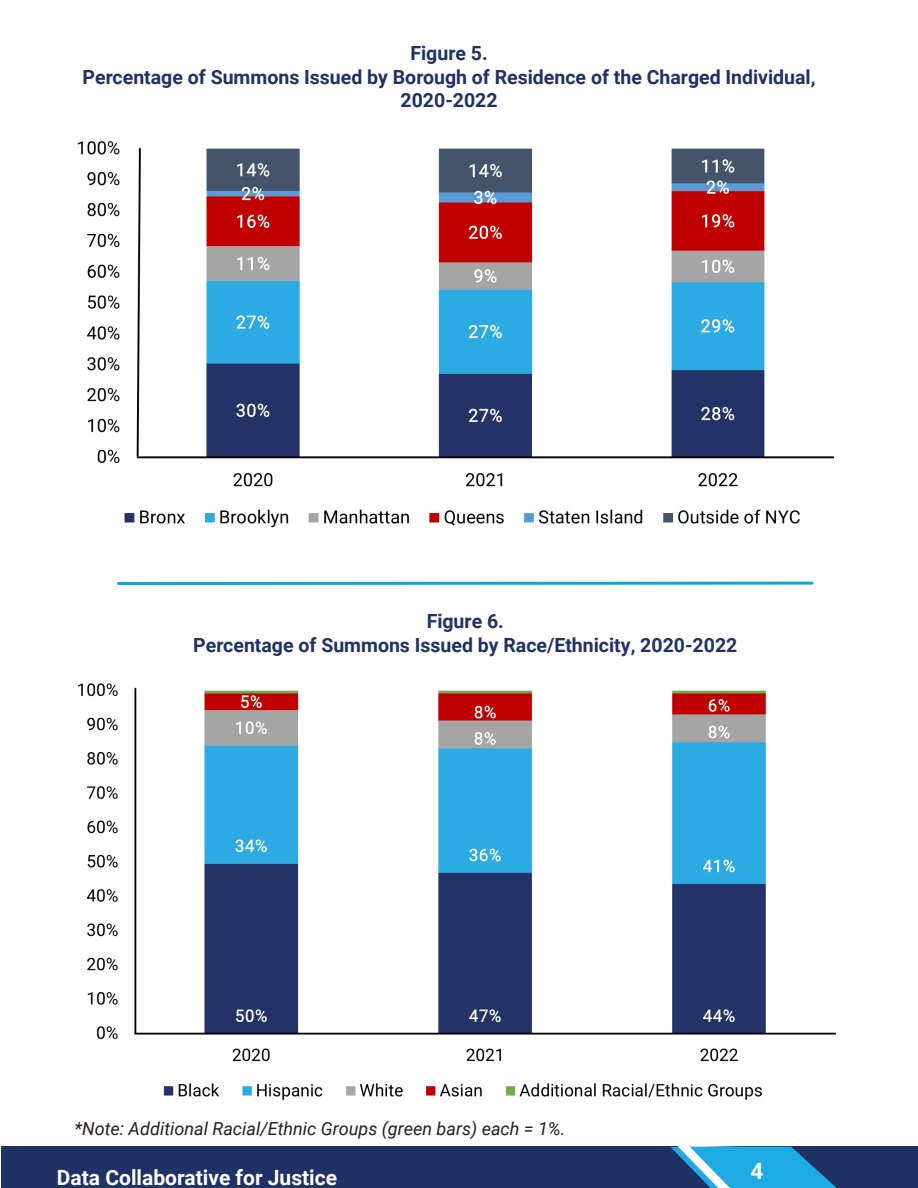
<style>
.page{position:relative;width:918px;height:1188px;background:#fff}
.page>*{position:absolute;margin:0;border:0;box-sizing:border-box;transform-origin:0 0}
.t1{font:700 22.5px "Roboto";color:#fff}
.t2{font:700 21px "Roboto";color:#fff}
.t3{font:700 19.5px/23.4px "Roboto";color:#1f3166;text-align:center}
.t4{font:italic 18px "Roboto";color:#231f20}
</style>
<div class="page">
<div style="left:1px;top:1147px;width:917px;height:41px;background:#203166"></div>
<svg style="left:660px;top:1146px;width:182px;height:42px"></svg>
<hr style="left:118px;top:582px;width:694px;height:3px;background:#00aae3">
<img style="left:77px;top:141px;width:758px;height:387px">
<img style="left:78px;top:683px;width:758px;height:417px">
<p class="t3" style="left:410px;top:41px;width:79px">Figure 5.</p>
<p class="t3" style="left:83px;top:64px;width:734px">Percentage of Summons Issued by Borough of Residence of the Charged Individual,<br>2020-2022</p>
<p class="t3" style="left:427px;top:609px;width:79px">Figure 6.</p>
<p class="t3" style="left:193px;top:632px;width:546px">Percentage of Summons Issued by Race/Ethnicity, 2020-2022</p>
<p class="t4" style="left:75px;top:1116px;width:492px">*Note: Additional Racial/Ethnic Groups (green bars) each = 1%.</p>
<p class="t2" style="left:57px;top:1163px;width:282px">Data Collaborative for Justice</p>
<p class="t1" style="left:751px;top:1155px;width:14px">4</p>
</div>
